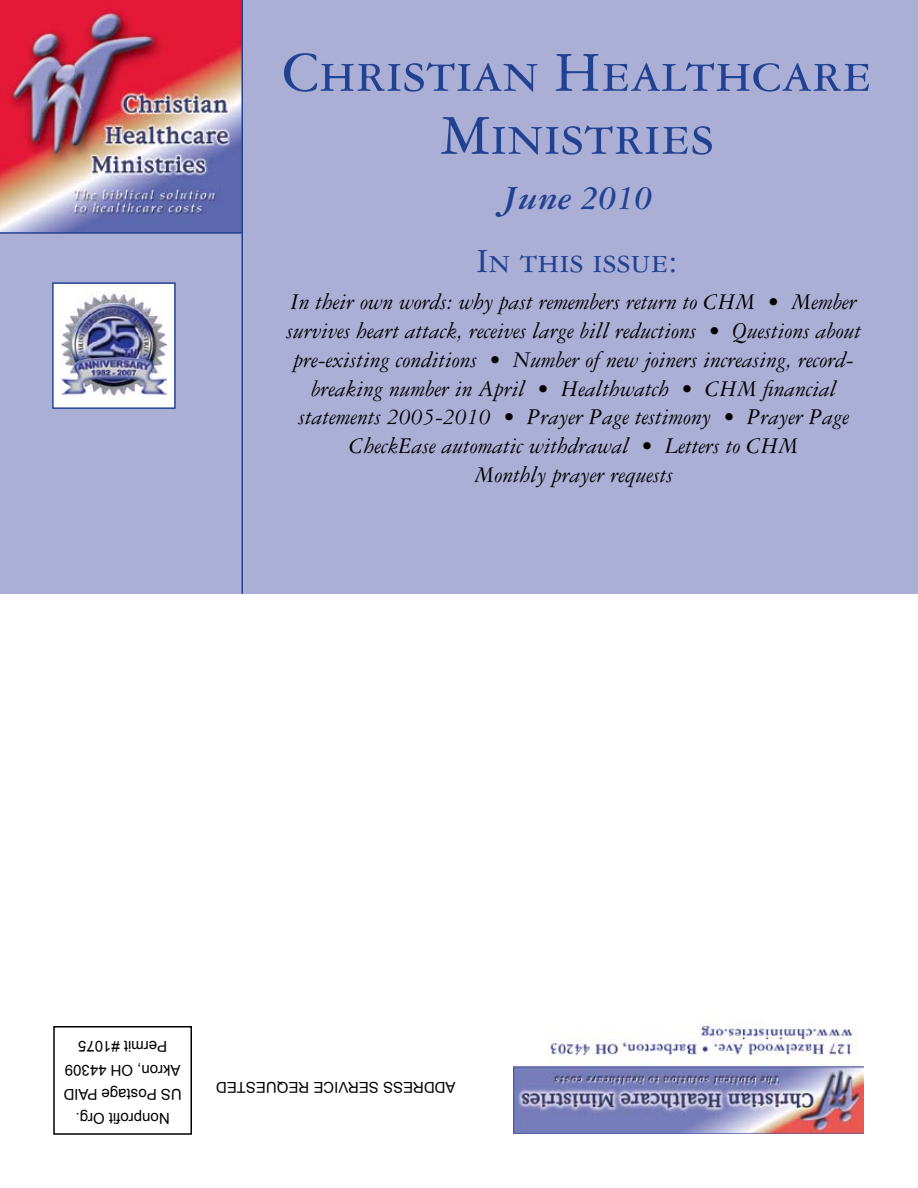
<style>
.page{position:relative;width:918px;height:1188px;background:#fff}
.page>*{position:absolute;margin:0;border:0;box-sizing:border-box;transform-origin:0 0}
.t1{font:60px/63px "Garamond Three SC";color:#214292;text-align:center}
.t2{font:36px "Garamond Three SC";color:#214292}
.t3{font:italic 700 36px "Garamond Three";color:#214292}
.t4{font:italic 24px/28.8px "Garamond Three";color:#000;text-align:center}
.t5{font:15px/24px "Arial";color:#000;text-align:center}
</style>
<div class="page">
<img style="left:513px;top:1021px;width:351px;height:113px">
<div style="left:53px;top:1026px;width:139px;height:109px;border:2px solid #000"></div>
<div style="left:0;top:0;width:918px;height:594px;background:#abaed5"></div>
<img style="left:0;top:0;width:242px;height:232px">
<div style="left:53px;top:283px;width:122px;height:125px;background:#fff"></div>
<img style="left:60px;top:290px;width:107px;height:106px">
<div style="left:52px;top:282px;width:124px;height:127px;border:2px solid #214292"></div>
<hr style="left:242px;top:0;width:1px;height:594px;background:#214292">
<hr style="left:0;top:232px;width:243px;height:2px;background:#214292">
<h1 class="t1" style="left:282px;top:41px;width:591px">Christian Healthcare<br>Ministries</h1>
<h2 class="t3" style="left:502px;top:179px;width:153px">June 2010</h2>
<h2 class="t2" style="left:477px;top:242px;width:203px">In this issue:</h2>
<p class="t4" style="left:286px;top:288px;width:576px">In their own words: why past remembers return to CHM • Member survives heart attack, receives large bill reductions • Questions about pre-existing conditions • Number of new joiners increasing, record&shy;breaking number in April • Healthwatch • CHM financial statements 2005-2010 • Prayer Page testimony • Prayer Page CheckEase automatic withdrawal • Letters to CHM<br>Monthly prayer requests</p>
<p class="t5" style="left:182px;top:1130px;width:120px;rotate:-180deg">Nonprofit Org.<br>US Postage PAID<br>Akron, OH 44309<br>Permit #1075</p>
<p class="t5" style="left:456px;top:1099px;width:241px;rotate:-180deg">ADDRESS SERVICE REQUESTED</p>
</div>
